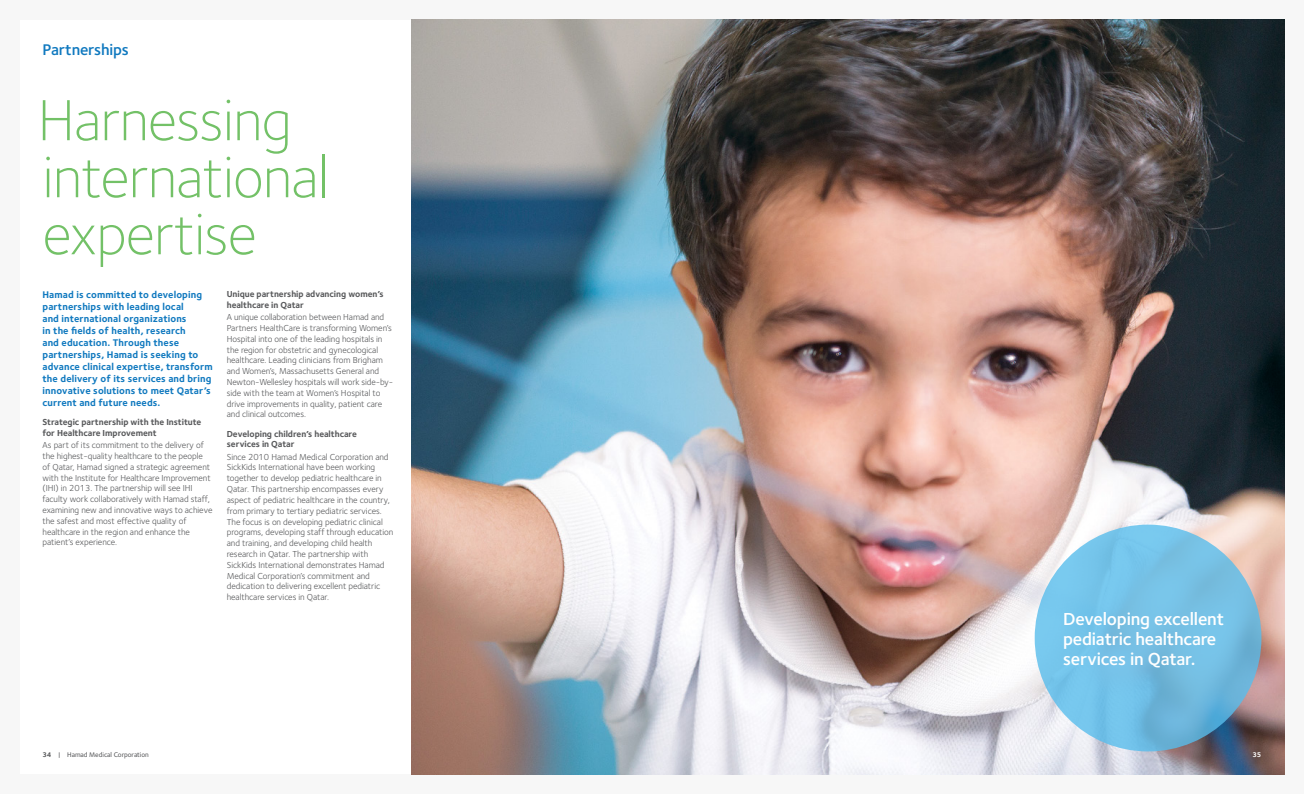
<style>
.page{position:relative;width:1304px;height:794px;background:#fff}
.page>*{position:absolute;margin:0;border:0;box-sizing:border-box;transform-origin:0 0}
.t1{font:300 60px/57px "Foundry Sterling";letter-spacing:-.015em;color:#73c167}
.t2{font:600 18px/20px "Foundry Sterling";letter-spacing:-.01em;color:#fff}
.t3{font:600 16px "Foundry Sterling";letter-spacing:-.01em;color:#1079bf}
.t4{font:700 10px/12px "Foundry Sterling";letter-spacing:.01em;color:#1079bf}
.t5{font:9px/10.8px "Foundry Sterling";letter-spacing:-.005em;color:#58595b}
.t6{font:700 9px/10.8px "Foundry Sterling";letter-spacing:-.005em;color:#58595b}
.t7{font:500 7px "Foundry Sterling";letter-spacing:-.005em;color:#58595b}
.t8{font:700 7px "Foundry Sterling";color:#fff}
.s1{font-weight:700}
</style>
<div class="page">
<img style="left:411px;top:20px;width:873px;height:754px">
<svg style="left:1035px;top:524px;width:226px;height:227px;fill:#75c2e7"></svg>
<h3 class="t3" style="left:43px;top:40px;width:88px">Partnerships</h3>
<h1 class="t1" style="left:38px;top:91px;width:293px">Harnessing international expertise</h1>
<p class="t4" style="left:43px;top:288px;width:172px">Hamad is committed to developing partnerships with leading local<br>and international organizations<br>in the fields of health, research<br>and education. Through these partnerships, Hamad is seeking to advance clinical expertise, transform the delivery of its services and bring innovative solutions to meet Qatar’s current and future needs.</p>
<p class="t6" style="left:43px;top:417px;width:160px">Strategic partnership with the Institute for Healthcare Improvement</p>
<p class="t5" style="left:43px;top:440px;width:171px">As part of its commitment to the delivery of the highest-quality healthcare to the people of Qatar, Hamad signed a strategic agreement with the Institute for Healthcare Improvement (IHI) in 2013. The partnership will see IHI faculty work collaboratively with Hamad staff, examining new and innovative ways to achieve the safest and most effective quality of healthcare in the region and enhance the patient’s experience.</p>
<p class="t6" style="left:227px;top:288px;width:158px">Unique partnership advancing women’s healthcare in Qatar</p>
<p class="t5" style="left:227px;top:311px;width:168px">A unique collaboration between Hamad and Partners HealthCare is transforming Women’s Hospital into one of the leading hospitals in the region for obstetric and gynecological healthcare. Leading clinicians from Brigham and Women’s, Massachusetts General and Newton-Wellesley hospitals will work side-by&shy;side with the team at Women’s Hospital to drive improvements in quality, patient care and clinical outcomes.</p>
<p class="t6" style="left:227px;top:428px;width:132px">Developing children’s healthcare services in Qatar</p>
<p class="t5" style="left:227px;top:451px;width:168px">Since 2010 Hamad Medical Corporation and SickKids International have been working together to develop pediatric healthcare in Qatar. This partnership encompasses every aspect of pediatric healthcare in the country, from primary to tertiary pediatric services.<br>The focus is on developing pediatric clinical programs, developing staff through education and training, and developing child health research in Qatar. The partnership with SickKids International demonstrates Hamad Medical Corporation’s commitment and dedication to delivering excellent pediatric healthcare services in Qatar.</p>
<h2 class="t2" style="left:1063px;top:608px;width:163px">Developing excellent pediatric healthcare services in Qatar.</h2>
<p class="t7" style="left:43px;top:750px;width:108px"><span class="s1">34</span> | Hamad Medical Corporation</p>
<p class="t8" style="left:1252px;top:750px;width:10px">35</p>
</div>
